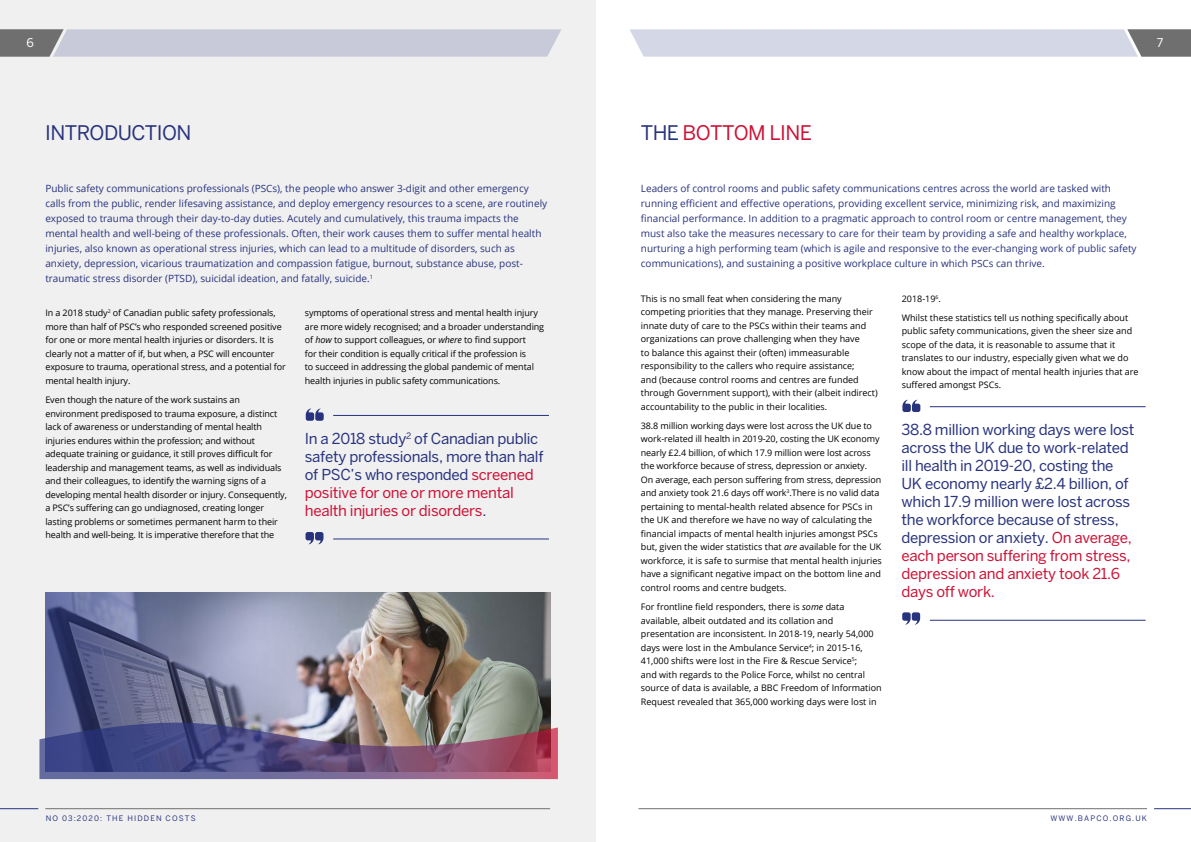
<style>
.page{position:relative;width:1191px;height:842px;background:#fff}
.page>*{position:absolute;margin:0;border:0;box-sizing:border-box;transform-origin:0 0}
.t1{font:20px "Benton Sans";letter-spacing:-.03em;color:#cd1236}
.t2{font:20px "Benton Sans";letter-spacing:-.03em;color:#28337d}
.t3{font:15px/18px "Benton Sans";letter-spacing:-.02em;color:#28337d}
.t4{font:12px "Benton Sans";color:#fff}
.t5{font:10px/15px "Open Sans";color:#28337d}
.t6{font:9px/13.5px "Open Sans";color:#000}
.t7{font:7.5px "Benton Sans";letter-spacing:.15em;color:#28337d}
.s1{color:#28337d}
.s2{font-style:italic}
.s3{color:#cd1236}
</style>
<div class="page">
<div style="left:0;top:0;width:595px;height:842px;background:#f0f0f0"></div>
<hr style="left:333px;top:415px;width:216px;height:1px;background:#28337d">
<hr style="left:333px;top:539px;width:216px;height:1px;background:#28337d">
<svg style="left:306px;top:408px;width:18px;height:13px"></svg>
<svg style="left:305px;top:532px;width:18px;height:12px"></svg>
<hr style="left:930px;top:406px;width:215px;height:1px;background:#28337d">
<hr style="left:930px;top:620px;width:215px;height:1px;background:#28337d">
<svg style="left:902px;top:400px;width:18px;height:12px"></svg>
<svg style="left:902px;top:612px;width:18px;height:13px"></svg>
<img style="left:439px;top:592px;width:111px;height:131px">
<img style="left:45px;top:592px;width:394px;height:131px">
<img style="left:39px;top:723px;width:519px;height:56px">
<svg style="left:0;top:29px;width:561px;height:28px;background:#c0c2cf"></svg>
<svg style="left:630px;top:29px;width:561px;height:28px;background:#ccceda"></svg>
<hr style="left:45px;top:808px;width:505px;height:1px;background:#706f6f">
<hr style="left:638px;top:808px;width:509px;height:1px;background:#706f6f">
<hr style="left:0;top:808px;width:38px;height:1px;background:#28337d">
<hr style="left:1154px;top:808px;width:37px;height:1px;background:#28337d">
<h3 class="t4" style="left:26px;top:36px;width:9px">6</h3>
<h3 class="t4" style="left:1157px;top:36px;width:8px">7</h3>
<h1 class="t2" style="left:45px;top:120px;width:148px">INTRODUCTION</h1>
<p class="t5" style="left:45px;top:181px;width:503px">Public safety communications professionals (PSCs), the people who answer 3-digit and other emergency calls from the public, render lifesaving assistance, and deploy emergency resources to a scene, are routinely exposed to trauma through their day-to-day duties. Acutely and cumulatively, this trauma impacts the mental health and well-being of these professionals. Often, their work causes them to suffer mental health injuries, also known as operational stress injuries, which can lead to a multitude of disorders, such as anxiety, depression, vicarious traumatization and compassion fatigue, burnout, substance abuse, post&shy;traumatic stress disorder (PTSD), suicidal ideation, and fatally, suicide.<sup>1</sup></p>
<h1 class="t1" style="left:641px;top:120px;width:172px"><span class="s1">THE</span> BOTTOM LINE</h1>
<p class="t5" style="left:641px;top:180px;width:497px">Leaders of control rooms and public safety communications centres across the world are tasked with running efficient and effective operations, providing excellent service, minimizing risk, and maximizing financial performance. In addition to a pragmatic approach to control room or centre management, they must also take the measures necessary to care for their team by providing a safe and healthy workplace, nurturing a high performing team (which is agile and responsive to the ever-changing work of public safety communications), and sustaining a positive workplace culture in which PSCs can thrive.</p>
<p class="t6" style="left:45px;top:306px;width:242px">In a 2018 study<sup>2</sup> of Canadian public safety professionals, more than half of PSC’s who responded screened positive for one or more mental health injuries or disorders. It is clearly not a matter of if, but when, a PSC will encounter exposure to trauma, operational stress, and a potential for mental health injury.</p>
<p class="t6" style="left:45px;top:393px;width:243px">Even though the nature of the work sustains an environment predisposed to trauma exposure, a distinct lack of awareness or understanding of mental health injuries endures within the profession; and without adequate training or guidance, it still proves difficult for leadership and management teams, as well as individuals and their colleagues, to identify the warning signs of a developing mental health disorder or injury. Consequently, a PSC’s suffering can go undiagnosed, creating longer lasting problems or sometimes permanent harm to their health and well-being. It is imperative therefore that the</p>
<p class="t6" style="left:641px;top:291px;width:238px">This is no small feat when considering the many competing priorities that they manage. Preserving their innate duty of care to the PSCs within their teams and organizations can prove challenging when they have<br>to balance this against their (often) immeasurable responsibility to the callers who require assistance;<br>and (because control rooms and centres are funded through Government support), with their (albeit indirect) accountability to the public in their localities.</p>
<p class="t6" style="left:641px;top:419px;width:242px">38.8 million working days were lost across the UK due to work-related ill health in 2019-20, costing the UK economy nearly £2.4 billion, of which 17.9 million were lost across the workforce because of stress, depression or anxiety.<br>On average, each person suffering from stress, depression and anxiety took 21.6 days off work<sup>3</sup>.There is no valid data pertaining to mental-health related absence for PSCs in the UK and therefore we have no way of calculating the financial impacts of mental health injuries amongst PSCs but, given the wider statistics that <span class="s2">are</span> available for the UK workforce, it is safe to surmise that mental health injuries have a significant negative impact on the bottom line and control rooms and centre budgets.</p>
<p class="t6" style="left:641px;top:600px;width:242px">For frontline field responders, there is <span class="s2">some</span> data available, albeit outdated and its collation and presentation are inconsistent. In 2018-19, nearly 54,000 days were lost in the Ambulance Service<sup>4</sup>; in 2015-16, 41,000 shifts were lost in the Fire &amp; Rescue Service<sup>5</sup>;<br>and with regards to the Police Force, whilst no central source of data is available, a BBC Freedom of Information Request revealed that 365,000 working days were lost in</p>
<p class="t6" style="left:901px;top:289px;width:228px;line-height:19.2px">2018-19<sup>6</sup>.<br>Whilst these statistics tell us nothing specifically about</p>
<p class="t6" style="left:901px;top:324px;width:238px">public safety communications, given the sheer size and scope of the data, it is reasonable to assume that it translates to our industry, especially given what we do know about the impact of mental health injuries that are suffered amongst PSCs.</p>
<p class="t6" style="left:305px;top:306px;width:241px">symptoms of operational stress and mental health injury are more widely recognised; and a broader understanding of <span class="s2">how</span> to support colleagues, or <span class="s2">where</span> to find support<br>for their condition is equally critical if the profession is<br>to succeed in addressing the global pandemic of mental health injuries in public safety communications.</p>
<h2 class="t3" style="left:305px;top:429px;width:240px">In a 2018 study<sup>2</sup> of Canadian public safety professionals, more than half of PSC’s who responded <span class="s3">screened positive for one or more mental health injuries or disorders</span>.</h2>
<p class="t3" style="left:901px;top:421px;width:235px">38.8 million working days were lost across the UK due to work-related ill health in 2019-20, costing the<br>UK economy nearly £2.4 billion, of which 17.9 million were lost across the workforce because of stress, depression or anxiety. <span class="s3">On average, each person suffering from stress, depression and anxiety took 21.6 days off work.</span></p>
<p class="t7" style="left:46px;top:814px;width:151px">NO 03:2020: THE HIDDEN COSTS</p>
<p class="t7" style="left:1050px;top:814px;width:98px">WWW.BAPCO.ORG.UK</p>
</div>
